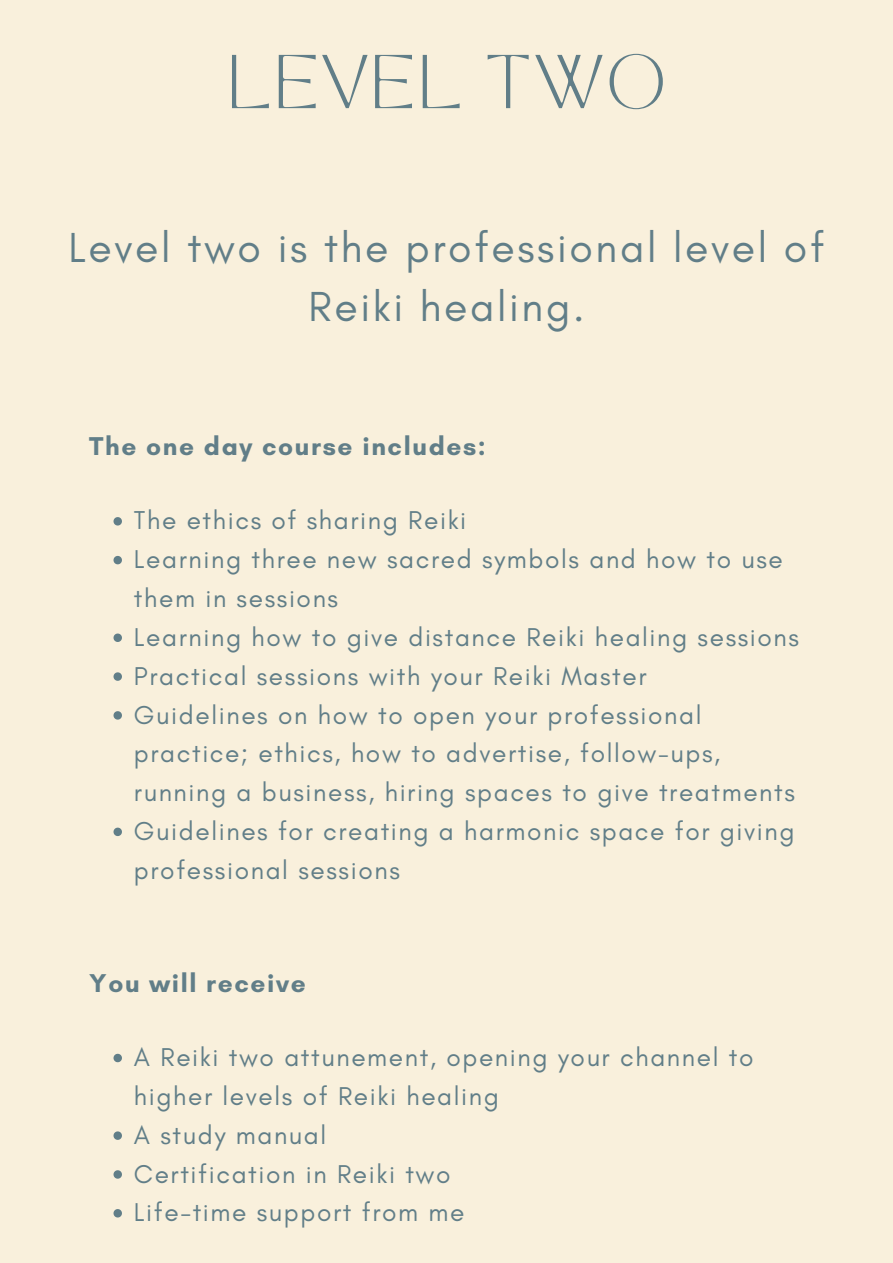
<style>
.page{position:relative;width:893px;height:1263px;background:#f9f0dc}
.page>*{position:absolute;margin:0;border:0;box-sizing:border-box;transform-origin:0 0}
.t1{font:53.25px "TAN MONCHERI Regular";letter-spacing:.06em;color:#617e88}
.t2{font:42.75px/59.6px "Glacial Indifference";letter-spacing:.06em;color:#617e88;text-align:center}
.t3{font:26.25px/38.8px "Glacial Indifference";letter-spacing:.06em;color:#617e88}
.t4{font:700 26.25px "Glacial Indifference";letter-spacing:.06em;color:#617e88}
</style>
<div class="page">
<svg style="left:113px;top:517px;width:9px;height:8px"></svg>
<svg style="left:113px;top:556px;width:9px;height:8px"></svg>
<svg style="left:113px;top:633px;width:9px;height:9px"></svg>
<svg style="left:113px;top:672px;width:9px;height:9px"></svg>
<svg style="left:113px;top:711px;width:9px;height:9px"></svg>
<svg style="left:113px;top:828px;width:9px;height:8px"></svg>
<svg style="left:113px;top:1054px;width:9px;height:8px"></svg>
<svg style="left:113px;top:1131px;width:9px;height:9px"></svg>
<svg style="left:113px;top:1170px;width:9px;height:9px"></svg>
<svg style="left:113px;top:1209px;width:9px;height:8px"></svg>
<h1 class="t1" style="left:228px;top:54px;width:439px">LEVEL TWO</h1>
<h2 class="t2" style="left:68px;top:217px;width:757px">Level two is the professional level of<br>Reiki healing.</h2>
<h3 class="t4" style="left:89px;top:430px;width:398px">The one day course includes:</h3>
<p class="t3" style="left:134px;top:501px;width:334px">The ethics of sharing Reiki</p>
<p class="t3" style="left:134px;top:540px;width:650px">Learning three new sacred symbols and how to use them in sessions</p>
<p class="t3" style="left:134px;top:617px;width:666px">Learning how to give distance Reiki healing sessions</p>
<p class="t3" style="left:134px;top:656px;width:514px">Practical sessions with your Reiki Master</p>
<p class="t3" style="left:134px;top:695px;width:662px">Guidelines on how to open your professional practice; ethics, how to advertise, follow-ups, running a business, hiring spaces to give treatments</p>
<p class="t3" style="left:134px;top:811px;width:662px">Guidelines for creating a harmonic space for giving professional sessions</p>
<h3 class="t4" style="left:89px;top:967px;width:218px">You will receive</h3>
<p class="t3" style="left:134px;top:1037px;width:621px">A Reiki two attunement, opening your channel to higher levels of Reiki healing</p>
<p class="t3" style="left:134px;top:1115px;width:194px">A study manual</p>
<p class="t3" style="left:134px;top:1154px;width:318px">Certification in Reiki two</p>
<p class="t3" style="left:134px;top:1193px;width:332px">Life-time support from me</p>
</div>
